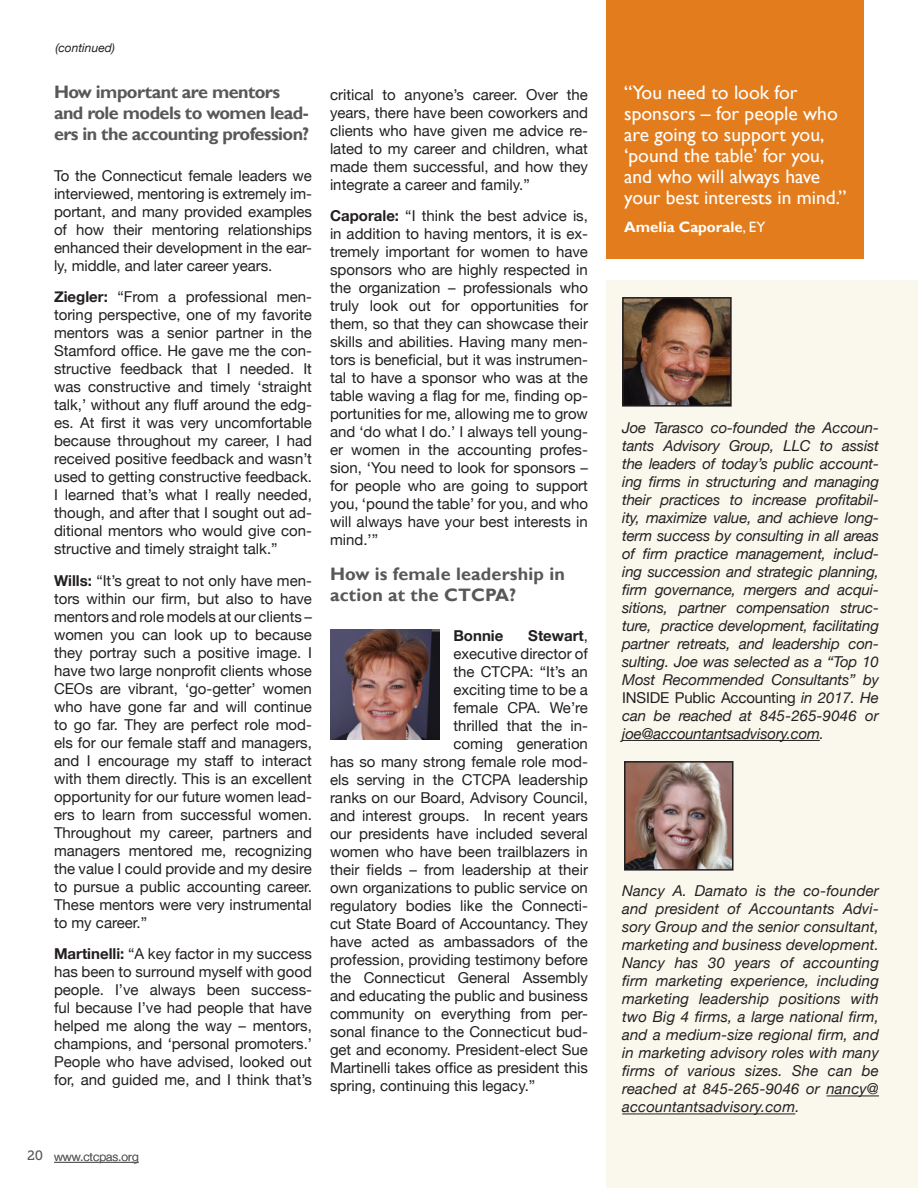
<style>
.page{position:relative;width:918px;height:1188px;background:#fff}
.page>*{position:absolute;margin:0;border:0;box-sizing:border-box;transform-origin:0 0}
.t1{font:19.5px/21px "Gill Sans";color:#fff}
.t2{font:700 18px/21px "Gill Sans";letter-spacing:-.03em;color:#57585a}
.t3{font:700 18px/21px "Gill Sans";letter-spacing:.01em;color:#57585a}
.t4{font:15px/18px "Helvetica Neue";color:#231f20;text-align:justify}
.t5{font:italic 15px/18px "Helvetica Neue";letter-spacing:.01em;color:#231f20;text-align:justify}
.t6{font:700 15px "Gill Sans";color:#fff}
.t7{font:700 15px "Helvetica Neue";color:#231f20}
.t8{font:13.5px "Museo Slab 500";color:#57585a}
.t9{font:300 12px "Helvetica Neue";color:#57585a}
.t10{font:italic 12px "Helvetica Neue";color:#231f20}
.s1{font-weight:700}
.s2{font-weight:400}
.s3{font-style:normal}
</style>
<div class="page">
<hr style="left:54px;top:1162px;width:85px;height:1px;background:#57585a">
<img style="left:330px;top:630px;width:110px;height:110px">
<div style="left:606px;top:0;width:258px;height:258px;background:#e37c1c"></div>
<div style="left:606px;top:281px;width:312px;height:907px;background:#faf7ed"></div>
<hr style="left:622px;top:740px;width:198px;height:1px;background:#231f20">
<hr style="left:826px;top:1096px;width:53px;height:1px;background:#231f20">
<hr style="left:622px;top:1114px;width:173px;height:1px;background:#231f20">
<img style="left:625px;top:300px;width:104px;height:104px">
<div style="left:622px;top:297px;width:110px;height:110px;border:2px solid #231f20"></div>
<img style="left:627px;top:764px;width:104px;height:104px">
<div style="left:624px;top:761px;width:110px;height:110px;border:2px solid #231f20"></div>
<p class="t10" style="left:55px;top:39px;width:61px">(continued)</p>
<p class="t2" style="left:54px;top:82px;width:257px">How important are mentors and role models to women lead&shy;ers in the accounting profession?</p>
<p class="t4" style="left:54px;top:167px;width:260px">To the Connecticut female leaders we interviewed, mentoring is extremely im&shy;portant, and many provided examples of how their mentoring relationships enhanced their development in the ear&shy;ly, middle, and later career years.</p>
<p class="t4" style="left:54px;top:289px;width:260px"><span class="s1">Ziegler:</span> “From a professional men&shy;toring perspective, one of my favorite mentors was a senior partner in the Stamford office. He gave me the con&shy;structive feedback that I needed. It was constructive and timely ‘straight talk,’ without any fluff around the edg&shy;es. At first it was very uncomfortable because throughout my career, I had received positive feedback and wasn’t used to getting constructive feedback.<br>I learned that’s what I really needed, though, and after that I sought out ad&shy;ditional mentors who would give con&shy;structive and timely straight talk.”</p>
<p class="t4" style="left:54px;top:572px;width:260px"><span class="s1">Wills:</span> “It’s great to not only have men&shy;tors within our firm, but also to have mentors and role models at our clients – women you can look up to because they portray such a positive image. I have two large nonprofit clients whose CEOs are vibrant, ‘go-getter’ women who have gone far and will continue to go far. They are perfect role mod&shy;els for our female staff and managers, and I encourage my staff to interact with them directly. This is an excellent opportunity for our future women lead&shy;ers to learn from successful women.<br>Throughout my career, partners and managers mentored me, recognizing the value I could provide and my desire to pursue a public accounting career.<br>These mentors were very instrumental to my career.”</p>
<p class="t4" style="left:54px;top:946px;width:260px"><span class="s1">Martinelli:</span> “A key factor in my success has been to surround myself with good people. I’ve always been success&shy;ful because I’ve had people that have helped me along the way – mentors, champions, and ‘personal promoters.’ People who have advised, looked out for, and guided me, and I think that’s</p>
<p class="t4" style="left:330px;top:86px;width:260px">critical to anyone’s career. Over the years, there have been coworkers and clients who have given me advice re&shy;lated to my career and children, what made them successful, and how they integrate a career and family.”</p>
<p class="t4" style="left:330px;top:208px;width:260px"><span class="s1">Caporale:</span> “I think the best advice is, in addition to having mentors, it is ex&shy;tremely important for women to have sponsors who are highly respected in the organization – professionals who truly look out for opportunities for them, so that they can showcase their skills and abilities. Having many men&shy;tors is beneficial, but it was instrumen&shy;tal to have a sponsor who was at the table waving a flag for me, finding op&shy;portunities for me, allowing me to grow and ‘do what I do.’ I always tell young&shy;er women in the accounting profes&shy;sion, ‘You need to look for sponsors – for people who are going to support you, ‘pound the table’ for you, and who will always have your best interests in mind.’”</p>
<p class="t3" style="left:330px;top:564px;width:236px">How is female leadership in action at the CTCPA?</p>
<p class="t7" style="left:453px;top:624px;width:51px">Bonnie</p>
<p class="t7" style="left:528px;top:624px;width:61px">Stewart<span class="s2">,</span></p>
<p class="t4" style="left:453px;top:646px;width:136px">executive director of</p>
<p class="t4" style="left:453px;top:664px;width:136px">the CTCPA: “It’s an</p>
<p class="t4" style="left:453px;top:682px;width:136px">exciting time to be a</p>
<p class="t4" style="left:453px;top:700px;width:136px">female CPA. We’re</p>
<p class="t4" style="left:453px;top:718px;width:136px">thrilled that the in-</p>
<p class="t4" style="left:453px;top:736px;width:136px">coming generation</p>
<p class="t4" style="left:330px;top:754px;width:259px">has so many strong female role mod-</p>
<p class="t4" style="left:330px;top:772px;width:260px">els serving in the CTCPA leadership</p>
<p class="t4" style="left:330px;top:790px;width:260px">ranks on our Board, Advisory Council,</p>
<p class="t4" style="left:330px;top:808px;width:259px">and interest groups. In recent years</p>
<p class="t4" style="left:330px;top:826px;width:259px">our presidents have included several</p>
<p class="t4" style="left:330px;top:844px;width:259px">women who have been trailblazers in</p>
<p class="t4" style="left:330px;top:862px;width:260px">their fields – from leadership at their</p>
<p class="t4" style="left:330px;top:880px;width:259px">own organizations to public service on</p>
<p class="t4" style="left:330px;top:898px;width:259px">regulatory bodies like the Connecti-</p>
<p class="t4" style="left:330px;top:916px;width:259px">cut State Board of Accountancy. They</p>
<p class="t4" style="left:330px;top:934px;width:260px">have acted as ambassadors of the</p>
<p class="t4" style="left:330px;top:952px;width:259px">profession, providing testimony before</p>
<p class="t4" style="left:330px;top:970px;width:260px">the Connecticut General Assembly</p>
<p class="t4" style="left:330px;top:988px;width:259px">and educating the public and business</p>
<p class="t4" style="left:330px;top:1006px;width:259px">community on everything from per-</p>
<p class="t4" style="left:330px;top:1024px;width:259px">sonal finance to the Connecticut bud-</p>
<p class="t4" style="left:330px;top:1042px;width:259px">get and economy. President-elect Sue</p>
<p class="t4" style="left:330px;top:1060px;width:259px">Martinelli takes office as president this</p>
<p class="t4" style="left:330px;top:1078px;width:207px">spring, continuing this legacy.”</p>
<p class="t8" style="left:27px;top:1148px;width:18px">20</p>
<p class="t9" style="left:54px;top:1147px;width:86px">www.ctcpas.org</p>
<p class="t1" style="left:624px;top:82px;width:224px">“You need to look for sponsors – for people who are going to support you, ‘pound the table’ for you, and who will always have your best interests in mind.”</p>
<p class="t6" style="left:624px;top:218px;width:143px">Amelia Caporale<span class="s2">, EY</span></p>
<p class="t5" style="left:622px;top:419px;width:258px">Joe Tarasco co-founded the Accoun&shy;tants Advisory Group, LLC to assist the leaders of today’s public account&shy;ing firms in structuring and managing their practices to increase profitabil&shy;ity, maximize value, and achieve long&shy;term success by consulting in all areas of firm practice management, includ&shy;ing succession and strategic planning, firm governance, mergers and acqui&shy;sitions, partner compensation struc&shy;ture, practice development, facilitating partner retreats, and leadership con&shy;sulting. Joe was selected as a “Top 10<br>Most Recommended Consultants” by <span class="s3">INSIDE Public Accounting</span> in 2017. He can be reached at 845-265-9046 or joe@accountantsadvisory.com.</p>
<p class="t5" style="left:622px;top:883px;width:258px">Nancy A. Damato is the co-founder and president of Accountants Advi&shy;sory Group and the senior consultant, marketing and business development.<br>Nancy has 30 years of accounting firm marketing experience, including marketing leadership positions with two Big 4 firms, a large national firm, and a medium-size regional firm, and in marketing advisory roles with many firms of various sizes. She can be reached at 845-265-9046 or nancy@ accountantsadvisory.com.</p>
</div>
